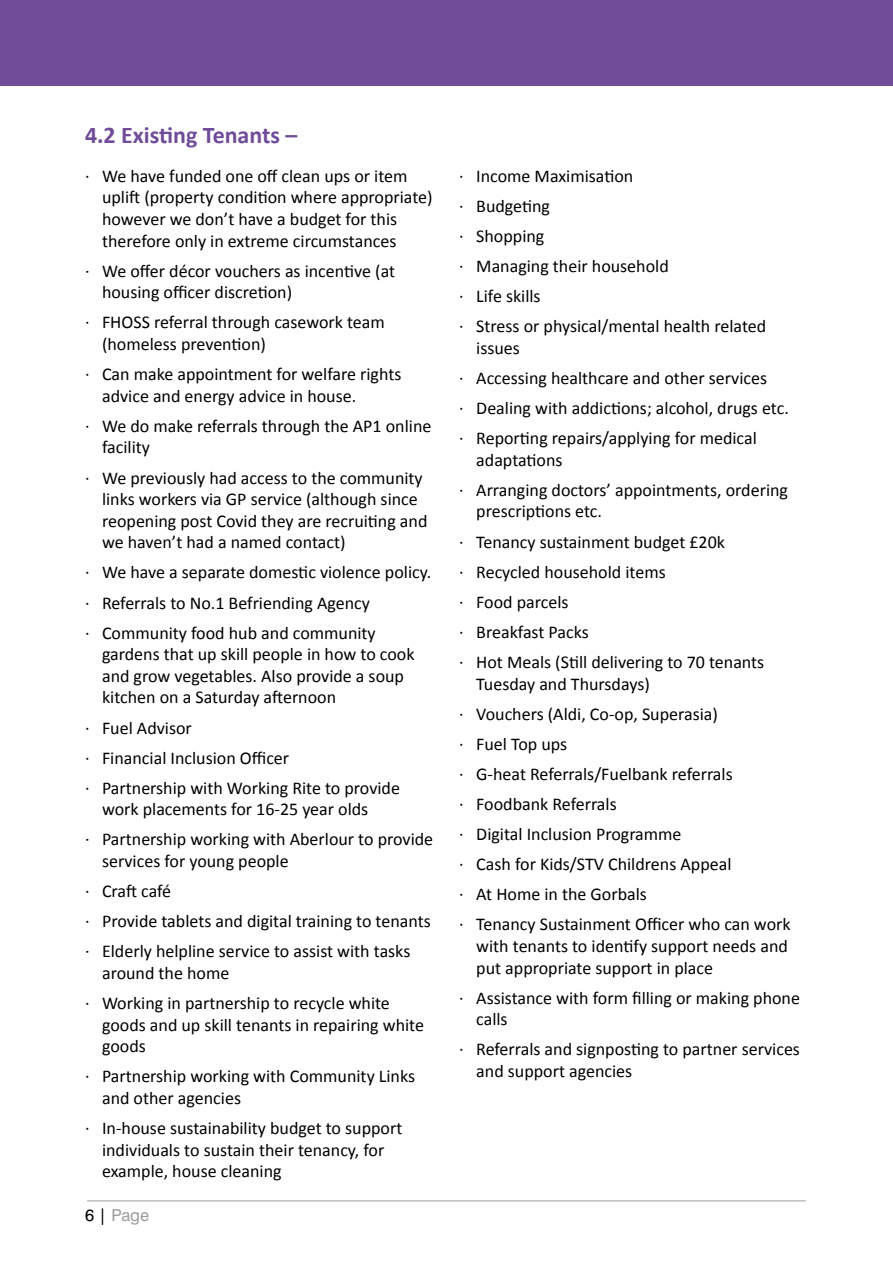
<style>
.page{position:relative;width:893px;height:1263px;background:#fff}
.page>*{position:absolute;margin:0;border:0;box-sizing:border-box;transform-origin:0 0}
.t1{font:700 24px "Calibri";color:#704c99}
.t2{font:18px/30.2px "Calibri";color:#000}
.t3{font:16.5px "Swiss 721 BT";color:#9d9d9c}
.s1{color:#000}
</style>
<div class="page">
<div style="left:0;top:0;width:893px;height:86px;background:#704c99"></div>
<hr style="left:87px;top:1200px;width:719px;height:1px;background:#9d9d9c">
<h1 class="t1" style="left:85px;top:118px;width:214px">4.2 Existing Tenants –</h1>
<p class="t2" style="left:102px;top:165px;width:332px;line-height:21.6px;text-indent:-17px">· We have funded one off clean ups or item uplift (property condition where appropriate) however we don’t have a budget for this therefore only in extreme circumstances</p>
<p class="t2" style="left:102px;top:259px;width:295px;line-height:21.6px;text-indent:-17px">· We offer décor vouchers as incentive (at housing officer discretion)</p>
<p class="t2" style="left:102px;top:311px;width:284px;line-height:21.6px;text-indent:-17px">· FHOSS referral through casework team (homeless prevention)</p>
<p class="t2" style="left:102px;top:363px;width:301px;line-height:21.6px;text-indent:-17px">· Can make appointment for welfare rights advice and energy advice in house.</p>
<p class="t2" style="left:102px;top:415px;width:331px;line-height:21.6px;text-indent:-17px">· We do make referrals through the AP1 online facility</p>
<p class="t2" style="left:102px;top:466px;width:327px;line-height:21.6px;text-indent:-17px">· We previously had access to the community links workers via GP service (although since reopening post Covid they are recruiting and we haven’t had a named contact)</p>
<p class="t2" style="left:85px;top:557px;width:348px">· We have a separate domestic violence policy. · Referrals to No.1 Befriending Agency<br>· Community food hub and community</p>
<p class="t2" style="left:102px;top:643px;width:314px;line-height:21.6px">gardens that up skill people in how to cook and grow vegetables. Also provide a soup kitchen on a Saturday afternoon</p>
<p class="t2" style="left:85px;top:712px;width:316px">· Fuel Advisor<br>· Financial Inclusion Officer<br>· Partnership with Working Rite to provide</p>
<p class="t2" style="left:85px;top:794px;width:350px;text-indent:17px">work placements for 16-25 year olds<br>· Partnership working with Aberlour to provide</p>
<p class="t2" style="left:85px;top:845px;width:347px;text-indent:17px">services for young people<br>· Craft café<br>· Provide tablets and digital training to tenants · Elderly helpline service to assist with tasks</p>
<p class="t2" style="left:85px;top:957px;width:306px;text-indent:17px">around the home<br>· Working in partnership to recycle white</p>
<p class="t2" style="left:102px;top:1013px;width:323px;line-height:21.6px">goods and up skill tenants in repairing white goods</p>
<p class="t2" style="left:102px;top:1065px;width:315px;line-height:21.6px;text-indent:-17px">· Partnership working with Community Links and other agencies</p>
<p class="t2" style="left:102px;top:1117px;width:302px;line-height:21.6px;text-indent:-17px">· In-house sustainability budget to support individuals to sustain their tenancy, for example, house cleaning</p>
<p class="t3" style="left:85px;top:1205px;width:66px"><span class="s1">6 |</span> Page</p>
<p class="t2" style="left:459px;top:160px;width:309px">· Income Maximisation<br>· Budgeting<br>· Shopping<br>· Managing their household<br>· Life skills<br>· Stress or physical/mental health related</p>
<p class="t2" style="left:459px;top:332px;width:331px;text-indent:17px">issues<br>· Accessing healthcare and other services<br>· Dealing with addictions; alcohol, drugs etc. · Reporting repairs/applying for medical</p>
<p class="t2" style="left:459px;top:444px;width:330px;text-indent:17px">adaptations<br>· Arranging doctors’ appointments, ordering</p>
<p class="t2" style="left:459px;top:496px;width:307px;text-indent:17px">prescriptions etc.<br>· Tenancy sustainment budget £20k<br>· Recycled household items<br>· Food parcels<br>· Breakfast Packs<br>· Hot Meals (Still delivering to 70 tenants</p>
<p class="t2" style="left:459px;top:668px;width:333px;text-indent:17px">Tuesday and Thursdays)<br>· Vouchers (Aldi, Co-op, Superasia)<br>· Fuel Top ups<br>· G-heat Referrals/Fuelbank referrals<br>· Foodbank Referrals<br>· Digital Inclusion Programme<br>· Cash for Kids/STV Childrens Appeal<br>· At Home in the Gorbals<br>· Tenancy Sustainment Officer who can work</p>
<p class="t2" style="left:476px;top:935px;width:313px;line-height:21.6px">with tenants to identify support needs and put appropriate support in place</p>
<p class="t2" style="left:476px;top:986px;width:325px;line-height:21.6px;text-indent:-17px">· Assistance with form filling or making phone calls</p>
<p class="t2" style="left:476px;top:1038px;width:325px;line-height:21.6px;text-indent:-17px">· Referrals and signposting to partner services and support agencies</p>
</div>
